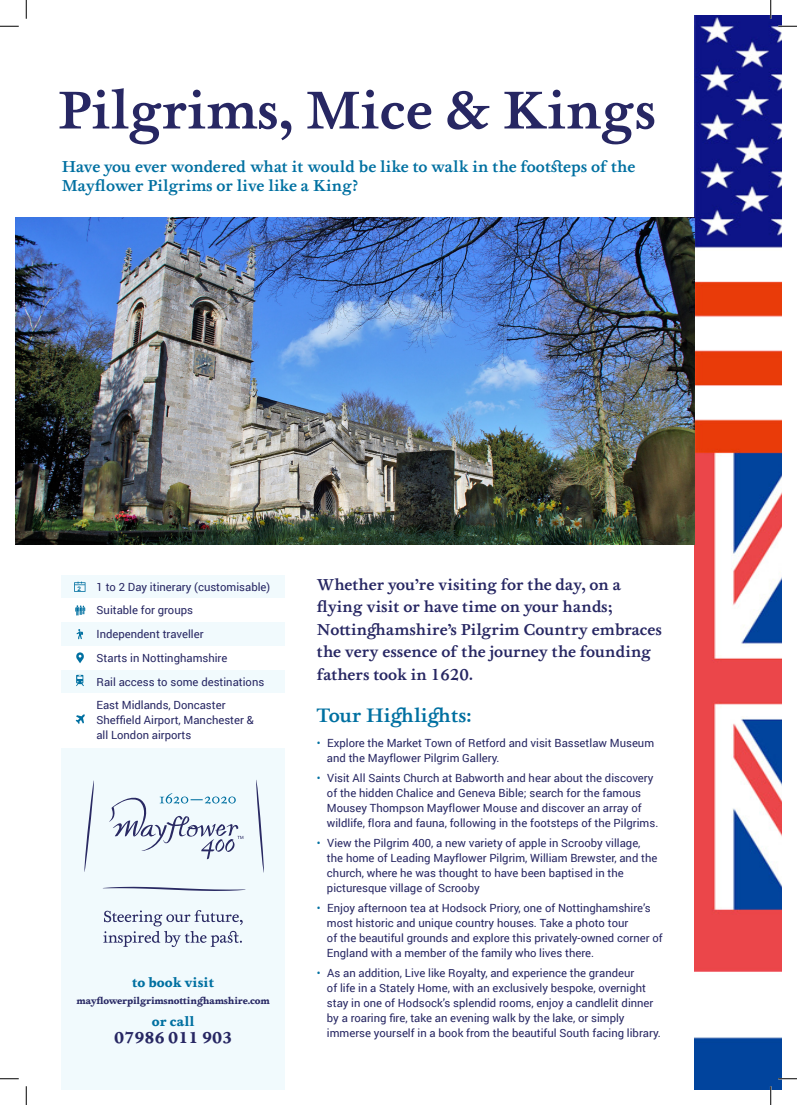
<style>
.page{position:relative;width:797px;height:1105px;background:#fff}
.page>*{position:absolute;margin:0;border:0;box-sizing:border-box;transform-origin:0 0}
.t1{font:500 55px "Foundry Wilson W03";color:#272763}
.t2{font:500 20px "Foundry Wilson W03";color:#0070a1}
.t3{font:500 16.25px/22.5px "Foundry Wilson W03";color:#272763}
.t4{font:500 16.25px/19.5px "Foundry Wilson W03";color:#0070a1}
.t5{font:700 16.25px "Foundry Wilson OT2 W03";color:#272763}
.t6{font:700 13.75px "Foundry Wilson OT2 W03";color:#0070a1}
.t7{font:11.25px/15px "Roboto";color:#272763}
.t8{font:700 10px "Foundry Wilson OT2 W03";letter-spacing:-.02em;color:#272763}
.t9{font:700 6.25px "Roboto";color:#0070a1}
.s1{color:#0070a1}
</style>
<div class="page">
<img style="left:694px;top:16px;width:87px;height:1073px">
<img style="left:16px;top:218px;width:678px;height:326px">
<div style="left:62px;top:575px;width:223px;height:24px;background:#f1fafd"></div>
<div style="left:62px;top:622px;width:223px;height:24px;background:#f1fafd"></div>
<div style="left:62px;top:670px;width:223px;height:23px;background:#f1fafd"></div>
<div style="left:62px;top:748px;width:223px;height:341px;background:#f1fafd"></div>
<svg style="left:74px;top:582px;width:11px;height:10px"></svg>
<svg style="left:76px;top:652px;width:8px;height:11px"></svg>
<svg style="left:76px;top:675px;width:8px;height:11px"></svg>
<svg style="left:76px;top:714px;width:9px;height:10px"></svg>
<svg style="left:103px;top:887px;width:143px;height:4px"></svg>
<svg style="left:256px;top:780px;width:8px;height:93px"></svg>
<svg style="left:84px;top:780px;width:10px;height:92px"></svg>
<svg style="left:109px;top:793px;width:134px;height:66px"></svg>
<svg style="left:103px;top:910px;width:140px;height:37px"></svg>
<svg style="left:76px;top:629px;width:7px;height:10px"></svg>
<svg style="left:75px;top:605px;width:10px;height:10px"></svg>
<svg style="left:0;top:25px;width:19px;height:2px"></svg>
<svg style="left:778px;top:25px;width:19px;height:2px"></svg>
<svg style="left:0;top:1078px;width:19px;height:1px"></svg>
<svg style="left:778px;top:1078px;width:19px;height:1px"></svg>
<svg style="left:25px;top:0;width:2px;height:19px"></svg>
<svg style="left:25px;top:1086px;width:2px;height:19px"></svg>
<svg style="left:770px;top:0;width:1px;height:19px"></svg>
<svg style="left:770px;top:1086px;width:1px;height:19px"></svg>
<p class="t1" style="left:58px;top:78px;width:599px">Pilgrims, Mice &amp; Kings</p>
<p class="t4" style="left:62px;top:157px;width:575px">Have you ever wondered what it would be like to walk in the footsteps of the<br>Mayflower Pilgrims or live like a King?</p>
<p class="t9" style="left:78px;top:584px;width:5px">2</p>
<p class="t7" style="left:97px;top:579px;width:175px">1 to 2 Day itinerary (customisable)</p>
<p class="t7" style="left:97px;top:602px;width:98px">Suitable for groups</p>
<p class="t7" style="left:97px;top:626px;width:108px">Independent traveller</p>
<p class="t7" style="left:97px;top:650px;width:132px">Starts in Nottinghamshire</p>
<p class="t7" style="left:97px;top:674px;width:169px">Rail access to some destinations</p>
<p class="t7" style="left:96px;top:697px;width:159px">East Midlands, Doncaster<br>Sheffield Airport, Manchester &amp; all London airports</p>
<p class="t6" style="left:132px;top:974px;width:83px">to book visit</p>
<p class="t8" style="left:77px;top:995px;width:195px">mayflowerpilgrimsnottinghamshire.com</p>
<p class="t6" style="left:152px;top:1013px;width:44px">or call</p>
<p class="t5" style="left:114px;top:1027px;width:120px">07986 011 903</p>
<p class="t3" style="left:317px;top:573px;width:346px">Whether you’re visiting for the day, on a flying visit or have time on your hands; Nottinghamshire’s Pilgrim Country embraces the very essence of the journey the founding fathers took in 1620.</p>
<p class="t2" style="left:317px;top:704px;width:157px">Tour Highlights:</p>
<p class="t7" style="left:327px;top:735px;width:329px;text-indent:-10px"><span class="s1">•</span> Explore the Market Town of Retford and visit Bassetlaw Museum and the Mayflower Pilgrim Gallery.</p>
<p class="t7" style="left:327px;top:770px;width:333px;text-indent:-10px"><span class="s1">•</span> Visit All Saints Church at Babworth and hear about the discovery of the hidden Chalice and Geneva Bible; search for the famous Mousey Thompson Mayflower Mouse and discover an array of wildlife, flora and fauna, following in the footsteps of the Pilgrims.</p>
<p class="t7" style="left:327px;top:835px;width:332px;text-indent:-10px"><span class="s1">•</span> View the Pilgrim 400, a new variety of apple in Scrooby village, the home of Leading Mayflower Pilgrim, William Brewster, and the church, where he was thought to have been baptised in the picturesque village of Scrooby</p>
<p class="t7" style="left:327px;top:900px;width:325px;text-indent:-10px"><span class="s1">•</span> Enjoy afternoon tea at Hodsock Priory, one of Nottinghamshire’s most historic and unique country houses. Take a photo tour</p>
<p class="t7" style="left:327px;top:930px;width:337px">of the beautiful grounds and explore this privately-owned corner of<br>England with a member of the family who lives there.</p>
<p class="t7" style="left:327px;top:965px;width:335px;text-indent:-10px"><span class="s1">•</span> As an addition, Live like Royalty, and experience the grandeur<br>of life in a Stately Home, with an exclusively bespoke, overnight stay in one of Hodsock’s splendid rooms, enjoy a candlelit dinner by a roaring fire, take an evening walk by the lake, or simply immerse yourself in a book from the beautiful South facing library.</p>
</div>
